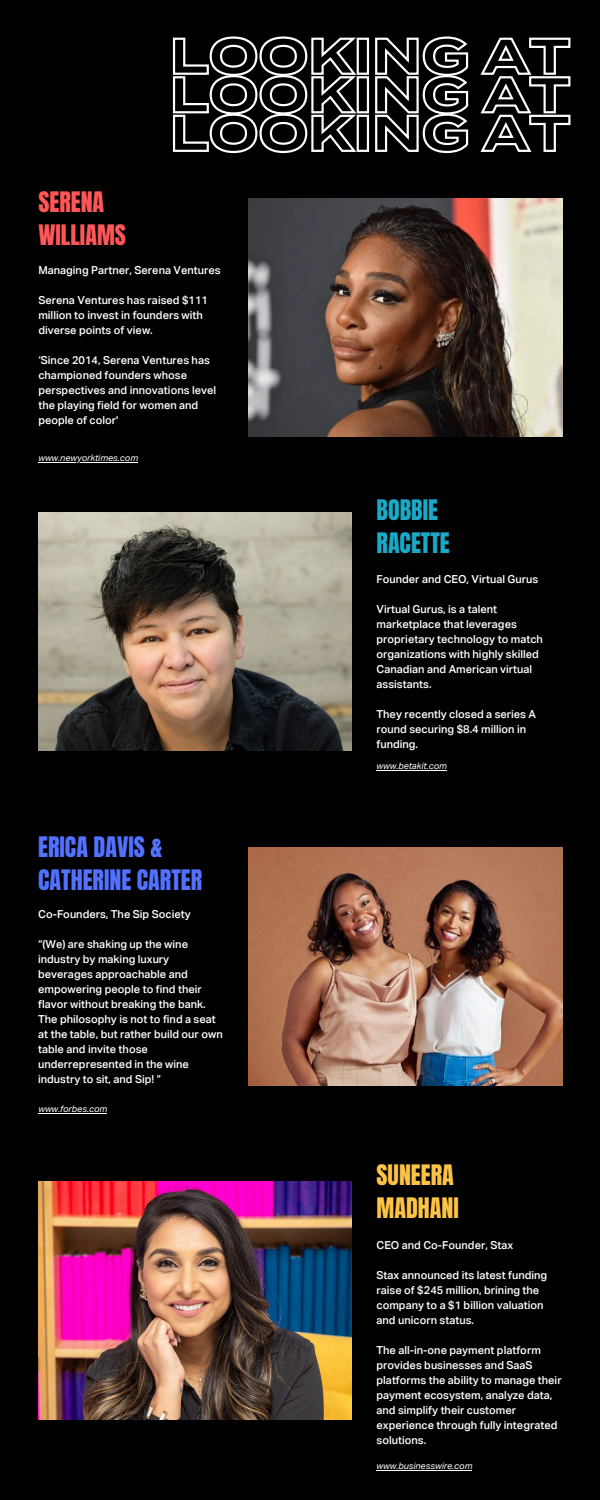
<style>
.page{position:relative;width:600px;height:1500px;background:#000}
.page>*{position:absolute;margin:0;border:0;box-sizing:border-box;transform-origin:0 0}
.t1{font:24px/33px "Anton";color:#5271ff}
.t2{font:24px "Anton";color:#ff5758}
.t3{font:24px/33px "Anton";color:#fcc347}
.t4{font:24px/33px "Anton";color:#1aa9c6}
.t5{font:500 11px/15px "Aktiv Grotesk Corp";color:#fff}
.t6{font:italic 9px "Aktiv Grotesk Corp";color:#fff}
</style>
<div class="page">
<img style="left:249px;top:198px;width:313px;height:239px">
<img style="left:38px;top:512px;width:314px;height:239px">
<svg style="left:172px;top:36px;width:399px;height:118px"></svg>
<hr style="left:38px;top:462px;width:100px;height:1px;background:#fff">
<hr style="left:377px;top:770px;width:70px;height:1px;background:#fff">
<img style="left:249px;top:847px;width:313px;height:239px">
<hr style="left:38px;top:1113px;width:69px;height:1px;background:#fff">
<img style="left:38px;top:1181px;width:314px;height:239px">
<hr style="left:377px;top:1470px;width:95px;height:1px;background:#fff">
<p class="t2" style="left:38px;top:185px;width:67px">SERENA</p>
<p class="t2" style="left:38px;top:218px;width:89px">WILLIAMS</p>
<p class="t5" style="left:38px;top:262px;width:184px">Managing Partner, Serena Ventures</p>
<p class="t5" style="left:38px;top:292px;width:171px">Serena Ventures has raised $111 million to invest in founders with diverse points of view.</p>
<p class="t5" style="left:38px;top:352px;width:179px">‘Since 2014, Serena Ventures has championed founders whose perspectives and innovations level the playing field for women and people of color'</p>
<p class="t6" style="left:38px;top:453px;width:101px">www.newyorktimes.com</p>
<p class="t1" style="left:38px;top:831px;width:166px">ERICA DAVIS &amp;<br>CATHERINE CARTER</p>
<p class="t5" style="left:38px;top:907px;width:154px">Co-Founders, The Sip Society</p>
<p class="t5" style="left:38px;top:937px;width:186px">“(We) are shaking up the wine industry by making luxury beverages approachable and empowering people to find their flavor without breaking the bank.<br>The philosophy is not to find a seat at the table, but rather build our own table and invite those underrepresented in the wine industry to sit, and Sip! ”</p>
<p class="t6" style="left:38px;top:1104px;width:70px">www.forbes.com</p>
<p class="t4" style="left:377px;top:494px;width:75px">BOBBIE<br>RACETTE</p>
<p class="t5" style="left:377px;top:572px;width:163px">Founder and CEO, Virtual Gurus</p>
<p class="t5" style="left:377px;top:602px;width:168px">Virtual Gurus, is a talent marketplace that leverages proprietary technology to match organizations with highly skilled<br>Canadian and American virtual assistants.</p>
<p class="t5" style="left:377px;top:707px;width:161px">They recently closed a series A round securing $8.4 million in funding.</p>
<p class="t6" style="left:377px;top:761px;width:72px">www.betakit.com</p>
<p class="t3" style="left:377px;top:1159px;width:84px">SUNEERA<br>MADHANI</p>
<p class="t5" style="left:377px;top:1238px;width:138px">CEO and Co-Founder, Stax</p>
<p class="t5" style="left:377px;top:1268px;width:172px">Stax announced its latest funding raise of $245 million, brining the company to a $1 billion valuation and unicorn status.</p>
<p class="t5" style="left:377px;top:1343px;width:187px">The all-in-one payment platform provides businesses and SaaS platforms the ability to manage their payment ecosystem, analyze data, and simplify their customer experience through fully integrated solutions.</p>
<p class="t6" style="left:377px;top:1461px;width:97px">www.businesswire.com</p>
</div>
